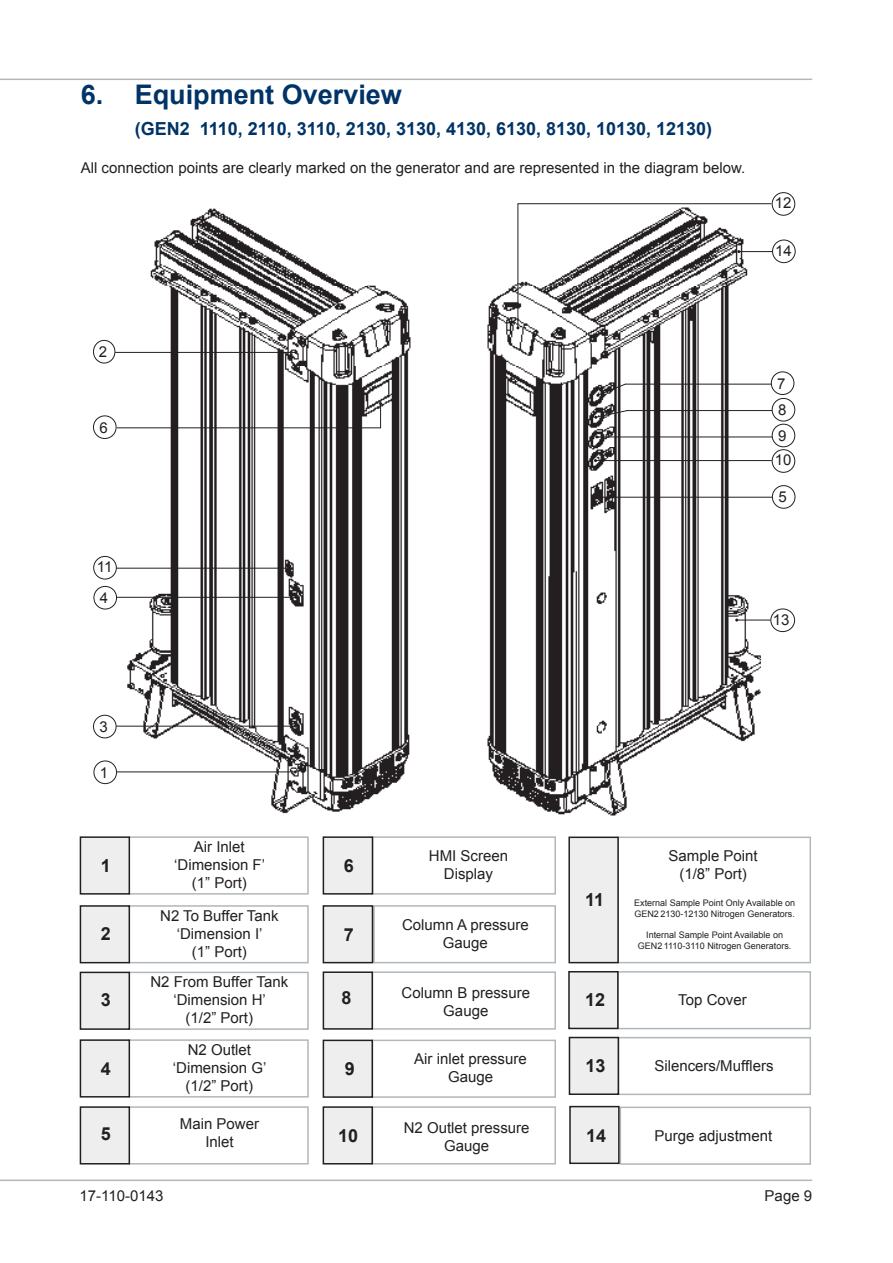
<style>
.page{position:relative;width:893px;height:1263px;background:#fff}
.page>*{position:absolute;margin:0;border:0;box-sizing:border-box;transform-origin:0 0}
.t1{font:700 27px "Arial";color:#003367}
.t2{font:700 18px "Arial";color:#003367}
.t3{font:700 18px "Arial";color:#231f20}
.t4{font:15px/18px "Arial";color:#231f20;text-align:center}
.t5{font:9px/10.8px "Arial";color:#231f20}
</style>
<div class="page">
<hr style="left:0;top:1179px;width:812px;height:2px;background:#b2b7bb">
<hr style="left:0;top:79px;width:812px;height:1px;background:#b2b7bb">
<img style="left:127px;top:206px;width:634px;height:610px">
<div style="left:617px;top:971px;width:194px;height:58px;border:2px solid #b2b7bb"></div>
<div style="left:569px;top:972px;width:49px;height:56px;background:#eee"></div>
<div style="left:568px;top:971px;width:51px;height:58px;border:2px solid #231f20"></div>
<div style="left:617px;top:836px;width:194px;height:127px;border:2px solid #b2b7bb"></div>
<div style="left:569px;top:837px;width:49px;height:126px;background:#eee"></div>
<div style="left:568px;top:836px;width:51px;height:127px;border:2px solid #231f20"></div>
<div style="left:372px;top:1106px;width:184px;height:58px;border:2px solid #b2b7bb"></div>
<div style="left:323px;top:1107px;width:49px;height:57px;background:#eee"></div>
<div style="left:323px;top:1106px;width:50px;height:58px;border:2px solid #231f20"></div>
<div style="left:372px;top:836px;width:184px;height:58px;border:2px solid #b2b7bb"></div>
<div style="left:323px;top:837px;width:49px;height:57px;background:#eee"></div>
<div style="left:323px;top:836px;width:50px;height:58px;border:2px solid #231f20"></div>
<div style="left:129px;top:1106px;width:180px;height:58px;border:2px solid #b2b7bb"></div>
<div style="left:80px;top:1107px;width:49px;height:57px;background:#eee"></div>
<div style="left:80px;top:1106px;width:50px;height:58px;border:2px solid #231f20"></div>
<div style="left:129px;top:1039px;width:180px;height:58px;border:2px solid #b2b7bb"></div>
<div style="left:80px;top:1040px;width:49px;height:57px;background:#eee"></div>
<div style="left:80px;top:1039px;width:50px;height:58px;border:2px solid #231f20"></div>
<div style="left:129px;top:972px;width:180px;height:58px;border:2px solid #b2b7bb"></div>
<div style="left:80px;top:972px;width:49px;height:57px;background:#eee"></div>
<div style="left:80px;top:972px;width:50px;height:58px;border:2px solid #231f20"></div>
<div style="left:129px;top:905px;width:180px;height:58px;border:2px solid #b2b7bb"></div>
<div style="left:80px;top:906px;width:49px;height:57px;background:#eee"></div>
<div style="left:80px;top:905px;width:50px;height:58px;border:2px solid #231f20"></div>
<div style="left:129px;top:836px;width:180px;height:58px;border:2px solid #b2b7bb"></div>
<div style="left:80px;top:837px;width:49px;height:57px;background:#eee"></div>
<div style="left:80px;top:836px;width:50px;height:58px;border:2px solid #231f20"></div>
<div style="left:618px;top:1037px;width:193px;height:58px;border:2px solid #b2b7bb"></div>
<div style="left:569px;top:1037px;width:49px;height:57px;background:#eee"></div>
<div style="left:569px;top:1037px;width:50px;height:58px;border:2px solid #231f20"></div>
<div style="left:372px;top:971px;width:184px;height:59px;border:2px solid #b2b7bb"></div>
<div style="left:323px;top:972px;width:49px;height:57px;background:#eee"></div>
<div style="left:323px;top:971px;width:50px;height:59px;border:2px solid #231f20"></div>
<div style="left:373px;top:905px;width:183px;height:58px;border:2px solid #b2b7bb"></div>
<div style="left:323px;top:906px;width:49px;height:57px;background:#eee"></div>
<div style="left:323px;top:905px;width:50px;height:58px;border:2px solid #231f20"></div>
<div style="left:372px;top:1039px;width:184px;height:59px;border:2px solid #b2b7bb"></div>
<div style="left:323px;top:1040px;width:49px;height:57px;background:#eee"></div>
<div style="left:323px;top:1039px;width:50px;height:59px;border:2px solid #231f20"></div>
<div style="left:770px;top:608px;width:25px;height:24px;border:1px solid #231f20;border-radius:50%"></div>
<div style="left:94px;top:761px;width:23px;height:23px;border:1px solid #231f20;border-radius:50%"></div>
<div style="left:93px;top:340px;width:22px;height:23px;border:1px solid #231f20;border-radius:50%"></div>
<div style="left:93px;top:715px;width:23px;height:23px;border:1px solid #231f20;border-radius:50%"></div>
<div style="left:94px;top:586px;width:23px;height:23px;border:1px solid #231f20;border-radius:50%"></div>
<div style="left:772px;top:485px;width:23px;height:24px;border:1px solid #231f20;border-radius:50%"></div>
<div style="left:93px;top:415px;width:23px;height:24px;border:1px solid #231f20;border-radius:50%"></div>
<div style="left:771px;top:371px;width:23px;height:24px;border:1px solid #231f20;border-radius:50%"></div>
<div style="left:772px;top:398px;width:23px;height:23px;border:1px solid #231f20;border-radius:50%"></div>
<div style="left:772px;top:424px;width:23px;height:23px;border:1px solid #231f20;border-radius:50%"></div>
<div style="left:772px;top:449px;width:23px;height:24px;border:1px solid #231f20;border-radius:50%"></div>
<div style="left:93px;top:556px;width:24px;height:23px;border:1px solid #231f20;border-radius:50%"></div>
<hr style="left:601px;top:497px;width:172px;height:1px;background:#231f20">
<hr style="left:115px;top:352px;width:181px;height:1px;background:#231f20">
<hr style="left:117px;top:771px;width:178px;height:1px;background:#231f20">
<hr style="left:737px;top:620px;width:33px;height:1px;background:#231f20">
<div style="left:620px;top:1106px;width:191px;height:59px;border:2px solid #b2b7bb"></div>
<div style="left:570px;top:1106px;width:49px;height:57px;background:#eee"></div>
<div style="left:569px;top:1106px;width:51px;height:58px;border:2px solid #231f20"></div>
<div style="left:772px;top:240px;width:23px;height:23px;border:1px solid #231f20;border-radius:50%"></div>
<hr style="left:739px;top:251px;width:33px;height:1px;background:#231f20">
<hr style="left:595px;top:460px;width:177px;height:1px;background:#231f20">
<hr style="left:597px;top:437px;width:175px;height:1px;background:#231f20">
<hr style="left:627px;top:410px;width:145px;height:1px;background:#231f20">
<svg style="left:594px;top:410px;width:34px;height:9px"></svg>
<hr style="left:625px;top:384px;width:147px;height:1px;background:#231f20">
<svg style="left:596px;top:383px;width:31px;height:14px"></svg>
<hr style="left:117px;top:427px;width:264px;height:1px;background:#231f20">
<svg style="left:379px;top:402px;width:3px;height:26px"></svg>
<hr style="left:116px;top:568px;width:172px;height:1px;background:#231f20">
<hr style="left:116px;top:597px;width:180px;height:1px;background:#231f20">
<hr style="left:116px;top:726px;width:179px;height:1px;background:#231f20">
<div style="left:772px;top:192px;width:23px;height:24px;border:1px solid #231f20;border-radius:50%"></div>
<hr style="left:518px;top:203px;width:1px;height:125px;background:#231f20">
<hr style="left:518px;top:203px;width:253px;height:1px;background:#231f20">
<p class="t1" style="left:81px;top:77px;width:323px">6. Equipment Overview</p>
<p class="t2" style="left:135px;top:117px;width:579px">(GEN2 1110, 2110, 3110, 2130, 3130, 4130, 6130, 8130, 10130, 12130)</p>
<p class="t4" style="left:81px;top:159px;width:666px">All connection points are clearly marked on the generator and are represented in the diagram below.</p>
<p class="t4" style="left:775px;top:194px;width:18px">12</p>
<p class="t4" style="left:775px;top:242px;width:18px">14</p>
<p class="t4" style="left:99px;top:343px;width:10px">2</p>
<p class="t4" style="left:99px;top:419px;width:10px">6</p>
<p class="t4" style="left:97px;top:558px;width:17px">11</p>
<p class="t4" style="left:100px;top:589px;width:10px">4</p>
<p class="t4" style="left:777px;top:374px;width:10px">7</p>
<p class="t4" style="left:778px;top:401px;width:10px">8</p>
<p class="t4" style="left:778px;top:427px;width:10px">9</p>
<p class="t4" style="left:775px;top:451px;width:18px">10</p>
<p class="t4" style="left:778px;top:488px;width:10px">5</p>
<p class="t4" style="left:773px;top:611px;width:18px">13</p>
<p class="t4" style="left:99px;top:718px;width:10px">3</p>
<p class="t4" style="left:100px;top:764px;width:10px">1</p>
<p class="t3" style="left:101px;top:853px;width:12px">1</p>
<p class="t4" style="left:194px;top:837px;width:52px">Air Inlet</p>
<p class="t4" style="left:174px;top:855px;width:92px">‘Dimension F’ (1” Port)</p>
<p class="t3" style="left:344px;top:853px;width:12px">6</p>
<p class="t4" style="left:429px;top:847px;width:81px">HMI Screen<br>Display</p>
<p class="t4" style="left:668px;top:847px;width:91px">Sample Point (1/8” Port)</p>
<p class="t3" style="left:101px;top:922px;width:12px">2</p>
<p class="t3" style="left:101px;top:987px;width:12px">3</p>
<p class="t4" style="left:160px;top:906px;width:120px">N2 To Buffer Tank</p>
<p class="t4" style="left:177px;top:924px;width:87px">‘Dimension I’ (1” Port)</p>
<p class="t4" style="left:150px;top:973px;width:139px">N2 From Buffer Tank</p>
<p class="t4" style="left:173px;top:991px;width:94px">‘Dimension H’ (1/2” Port)</p>
<p class="t3" style="left:344px;top:922px;width:12px">7</p>
<p class="t3" style="left:341px;top:985px;width:12px">8</p>
<p class="t4" style="left:402px;top:916px;width:128px">Column A pressure<br>Gauge</p>
<p class="t4" style="left:402px;top:983px;width:130px">Column B pressure<br>Gauge</p>
<p class="t3" style="left:585px;top:887px;width:21px">11</p>
<p class="t3" style="left:585px;top:988px;width:22px">12</p>
<p class="t5" style="left:634px;top:897px;width:162px">External Sample Point Only Available on<br>GEN2 2130-12130 Nitrogen Generators.</p>
<p class="t5" style="left:638px;top:930px;width:155px;text-align:center">Internal Sample Point Available on<br>GEN2 1110-3110 Nitrogen Generators.</p>
<p class="t4" style="left:678px;top:991px;width:70px">Top Cover</p>
<p class="t3" style="left:101px;top:1056px;width:12px">4</p>
<p class="t4" style="left:188px;top:1041px;width:65px">N2 Outlet</p>
<p class="t4" style="left:173px;top:1059px;width:95px">‘Dimension G’ (1/2” Port)</p>
<p class="t3" style="left:345px;top:1057px;width:12px">9</p>
<p class="t4" style="left:414px;top:1050px;width:114px">Air inlet pressure<br>Gauge</p>
<p class="t3" style="left:586px;top:1054px;width:22px">13</p>
<p class="t4" style="left:654px;top:1057px;width:121px">Silencers/Mufflers</p>
<p class="t3" style="left:101px;top:1122px;width:12px">5</p>
<p class="t4" style="left:180px;top:1115px;width:81px">Main Power<br>Inlet</p>
<p class="t3" style="left:338px;top:1123px;width:22px">10</p>
<p class="t4" style="left:404px;top:1118px;width:127px">N2 Outlet pressure<br>Gauge</p>
<p class="t3" style="left:586px;top:1123px;width:22px">14</p>
<p class="t4" style="left:655px;top:1127px;width:119px">Purge adjustment</p>
<p class="t4" style="left:79px;top:1186px;width:85px">17-110-0143</p>
<p class="t4" style="left:765px;top:1186px;width:49px">Page 9</p>
</div>
